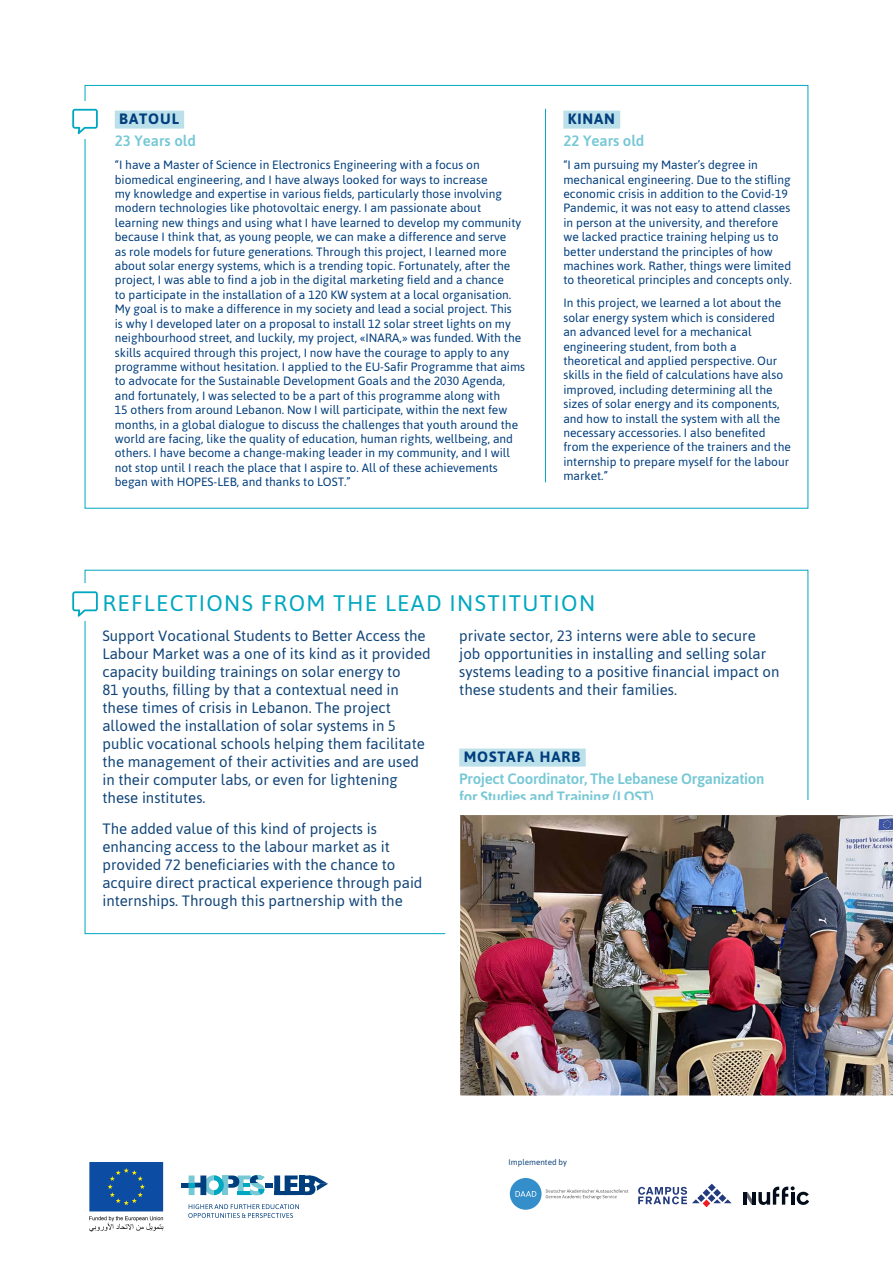
<style>
.page{position:relative;width:893px;height:1263px;background:#fff}
.page>*{position:absolute;margin:0;border:0;box-sizing:border-box;transform-origin:0 0}
.t1{font:22.5px "Asap";letter-spacing:.06em;color:#00a7c0}
.t2{font:15px/18px "Asap";color:#114579}
.Description{font:500 15px/18px "Asap";letter-spacing:-.02em;color:#76c8d5}
.INT-Nom{font:700 15px "Asap";letter-spacing:.06em;color:#013e7d}
.INT-Age{font:500 15px "Asap";color:#76c8d5}
.INT-Texte{font:12px/14.4px "Asap";color:#013e7d}
.t3{font:8.1px "Asap";color:#114579}
</style>
<div class="page">
<img style="left:89px;top:1162px;width:75px;height:70px">
<svg style="left:305px;top:1175px;width:23px;height:20px"></svg>
<div style="left:299px;top:1175px;width:6px;height:20px;background:#013e7d"></div>
<hr style="left:285px;top:1191px;width:15px;height:4px;background:#013e7d">
<svg style="left:181px;top:1175px;width:117px;height:20px"></svg>
<svg style="left:188px;top:1204px;width:111px;height:14px"></svg>
<hr style="left:743px;top:1192px;width:4px;height:13px;background:#030c1a">
<svg style="left:747px;top:1186px;width:61px;height:19px"></svg>
<svg style="left:638px;top:1184px;width:94px;height:23px"></svg>
<svg style="left:510px;top:1178px;width:32px;height:32px"></svg>
<svg style="left:515px;top:1191px;width:21px;height:6px"></svg>
<svg style="left:546px;top:1189px;width:82px;height:10px"></svg>
<div style="left:459px;top:748px;width:127px;height:18px;background:#bbe0e9"></div>
<svg style="left:72px;top:591px;width:26px;height:26px"></svg>
<img style="left:438px;top:792px;width:455px;height:304px">
<div style="left:115px;top:111px;width:69px;height:18px;background:#bbe0e9"></div>
<div style="left:563px;top:111px;width:57px;height:18px;background:#bbe0e9"></div>
<hr style="left:545px;top:109px;width:1px;height:373px;background:#00a7c0">
<svg style="left:72px;top:109px;width:26px;height:25px"></svg>
<p class="INT-Nom" style="left:119px;top:109px;width:61px">BATOUL</p>
<p class="INT-Age" style="left:115px;top:131px;width:83px">23 Years old</p>
<p class="INT-Texte" style="left:115px;top:157px;width:412px">“I have a Master of Science in Electronics Engineering with a focus on biomedical engineering, and I have always looked for ways to increase<br>my knowledge and expertise in various fields, particularly those involving modern technologies like photovoltaic energy. I am passionate about learning new things and using what I have learned to develop my community because I think that, as young people, we can make a difference and serve<br>as role models for future generations. Through this project, I learned more about solar energy systems, which is a trending topic. Fortunately, after the project, I was able to find a job in the digital marketing field and a chance<br>to participate in the installation of a 120 KW system at a local organisation.<br>My goal is to make a difference in my society and lead a social project. This<br>is why I developed later on a proposal to install 12 solar street lights on my neighbourhood street, and luckily, my project, «INARA,» was funded. With the skills acquired through this project, I now have the courage to apply to any programme without hesitation. I applied to the EU-Safir Programme that aims to advocate for the Sustainable Development Goals and the 2030 Agenda, and fortunately, I was selected to be a part of this programme along with<br>15 others from around Lebanon. Now I will participate, within the next few months, in a global dialogue to discuss the challenges that youth around the world are facing, like the quality of education, human rights, wellbeing, and others. I have become a change-making leader in my community, and I will not stop until I reach the place that I aspire to. All of these achievements began with HOPES-LEB, and thanks to LOST.”</p>
<p class="INT-Nom" style="left:568px;top:109px;width:49px">KINAN</p>
<p class="INT-Age" style="left:563px;top:131px;width:83px">22 Years old</p>
<p class="INT-Texte" style="left:563px;top:157px;width:230px">“I am pursuing my Master’s degree in mechanical engineering. Due to the stifling economic crisis in addition to the Covid-19<br>Pandemic, it was not easy to attend classes in person at the university, and therefore we lacked practice training helping us to better understand the principles of how machines work. Rather, things were limited to theoretical principles and concepts only.</p>
<p class="INT-Texte" style="left:563px;top:296px;width:229px">In this project, we learned a lot about the solar energy system which is considered an advanced level for a mechanical engineering student, from both a theoretical and applied perspective. Our skills in the field of calculations have also improved, including determining all the sizes of solar energy and its components, and how to install the system with all the necessary accessories. I also benefited from the experience of the trainers and the internship to prepare myself for the labour market.”</p>
<p class="t1" style="left:103px;top:588px;width:494px">REFLECTIONS FROM THE LEAD INSTITUTION</p>
<p class="t2" style="left:102px;top:626px;width:330px">Support Vocational Students to Better Access the Labour Market was a one of its kind as it provided capacity building trainings on solar energy to<br>81 youths, filling by that a contextual need in these times of crisis in Lebanon. The project allowed the installation of solar systems in 5 public vocational schools helping them facilitate the management of their activities and are used in their computer labs, or even for lightening these institutes.</p>
<p class="t2" style="left:102px;top:819px;width:321px">The added value of this kind of projects is enhancing access to the labour market as it provided 72 beneficiaries with the chance to acquire direct practical experience through paid internships. Through this partnership with the</p>
<p class="t2" style="left:459px;top:626px;width:322px">private sector, 23 interns were able to secure job opportunities in installing and selling solar systems leading to a positive financial impact on these students and their families.</p>
<p class="INT-Nom" style="left:464px;top:747px;width:118px">MOSTAFA HARB</p>
<p class="Description" style="left:459px;top:769px;width:307px">Project Coordinator, The Lebanese Organization for Studies and Training (LOST)</p>
<p class="t3" style="left:509px;top:1157px;width:60px">Implemented by</p>
</div>
